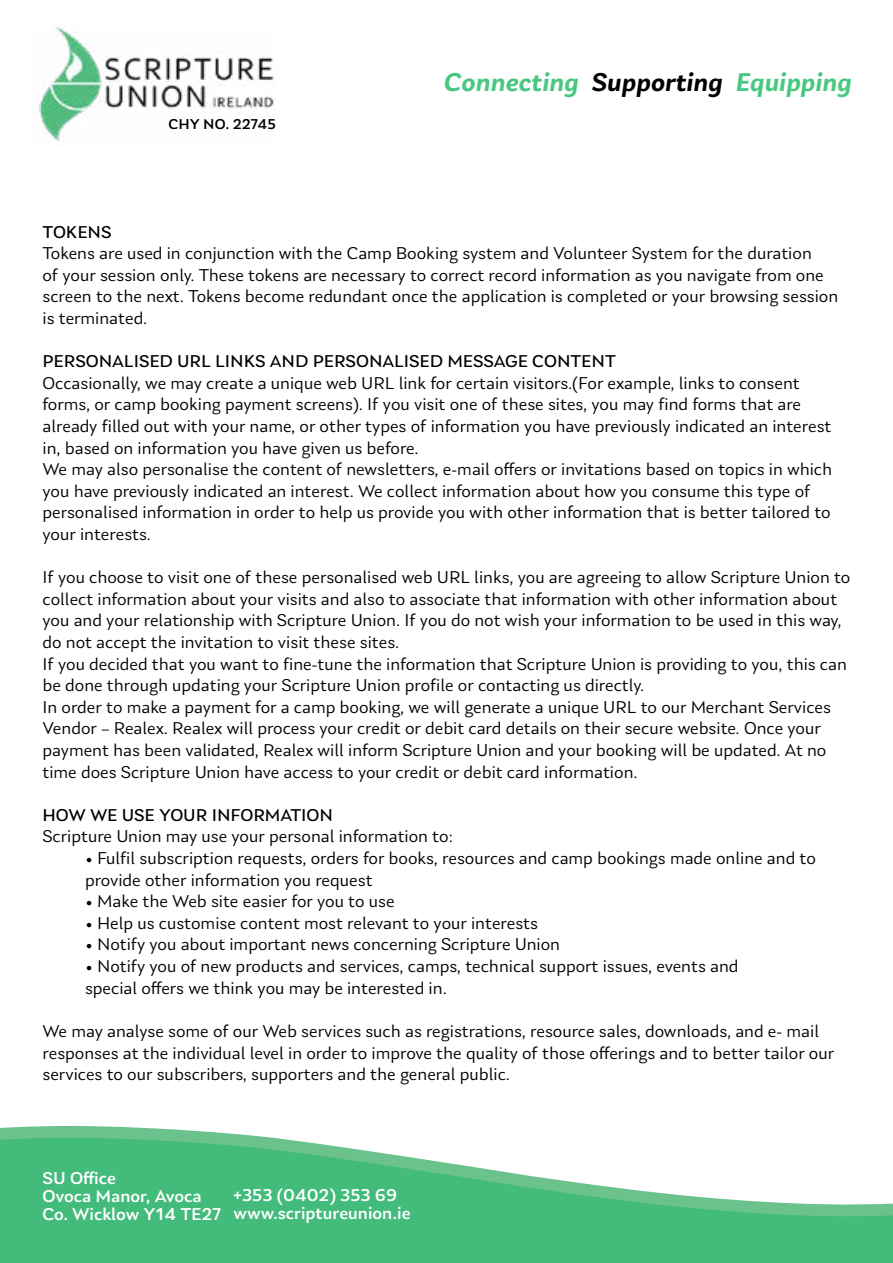
<style>
.page{position:relative;width:893px;height:1263px;background:#fff}
.page>*{position:absolute;margin:0;border:0;box-sizing:border-box;transform-origin:0 0}
.t1{font:italic 600 27px "Laca Text";color:#48c780}
.t2{font:18px/21.6px "Laca Text";color:#000}
.t3{font:18px "Laca Text";color:#000}
.t4{font:500 18px/18px "Laca Text";color:#fff}
.t5{font:500 15px "Laca Text";color:#000}
.s1{color:#000}
</style>
<div class="page">
<img style="left:39px;top:27px;width:235px;height:115px">
<svg style="left:0;top:1126px;width:265px;height:11px;fill:#6bc28c"></svg>
<svg style="left:0;top:1137px;width:893px;height:126px;fill:#42bb7b"></svg>
<p class="t5" style="left:168px;top:115px;width:109px">CHY NO. 22745</p>
<h1 class="t1" style="left:444px;top:66px;width:409px">Connecting <span class="s1">Supporting</span> Equipping</h1>
<p class="t3" style="left:43px;top:221px;width:71px">TOKENS</p>
<p class="t2" style="left:43px;top:242px;width:797px">Tokens are used in conjunction with the Camp Booking system and Volunteer System for the duration<br>of your session only. These tokens are necessary to correct record information as you navigate from one screen to the next. Tokens become redundant once the application is completed or your browsing session is terminated.</p>
<p class="t3" style="left:43px;top:351px;width:575px">PERSONALISED URL LINKS AND PERSONALISED MESSAGE CONTENT</p>
<p class="t2" style="left:43px;top:372px;width:791px">Occasionally, we may create a unique web URL link for certain visitors.(For example, links to consent forms, or camp booking payment screens). If you visit one of these sites, you may find forms that are already filled out with your name, or other types of information you have previously indicated an interest in, based on information you have given us before.<br>We may also personalise the content of newsletters, e-mail offers or invitations based on topics in which you have previously indicated an interest. We collect information about how you consume this type of personalised information in order to help us provide you with other information that is better tailored to your interests.</p>
<p class="t2" style="left:43px;top:566px;width:809px">If you choose to visit one of these personalised web URL links, you are agreeing to allow Scripture Union to collect information about your visits and also to associate that information with other information about you and your relationship with Scripture Union. If you do not wish your information to be used in this way, do not accept the invitation to visit these sites.<br>If you decided that you want to fine-tune the information that Scripture Union is providing to you, this can be done through updating your Scripture Union profile or contacting us directly.<br>In order to make a payment for a camp booking, we will generate a unique URL to our Merchant Services Vendor – Realex. Realex will process your credit or debit card details on their secure website. Once your payment has been validated, Realex will inform Scripture Union and your booking will be updated. At no time does Scripture Union have access to your credit or debit card information.</p>
<p class="t3" style="left:43px;top:804px;width:292px">HOW WE USE YOUR INFORMATION</p>
<p class="t2" style="left:43px;top:826px;width:412px">Scripture Union may use your personal information to:</p>
<p class="t2" style="left:85px;top:847px;width:732px">• Fulfil subscription requests, orders for books, resources and camp bookings made online and to provide other information you request</p>
<p class="t2" style="left:85px;top:890px;width:311px">• Make the Web site easier for you to use</p>
<p class="t2" style="left:85px;top:912px;width:455px">• Help us customise content most relevant to your interests</p>
<p class="t2" style="left:85px;top:934px;width:477px">• Notify you about important news concerning Scripture Union</p>
<p class="t2" style="left:85px;top:955px;width:655px">• Notify you of new products and services, camps, technical support issues, events and special offers we think you may be interested in.</p>
<p class="t2" style="left:43px;top:1020px;width:793px">We may analyse some of our Web services such as registrations, resource sales, downloads, and e- mail responses at the individual level in order to improve the quality of those offerings and to better tailor our services to our subscribers, supporters and the general public.</p>
<p class="t4" style="left:43px;top:1169px;width:180px">SU Office<br>Ovoca Manor, Avoca<br>Co. Wicklow Y14 TE27</p>
<p class="t4" style="left:233px;top:1186px;width:179px">+353 (0402) 353 69 www.scriptureunion.ie</p>
</div>
